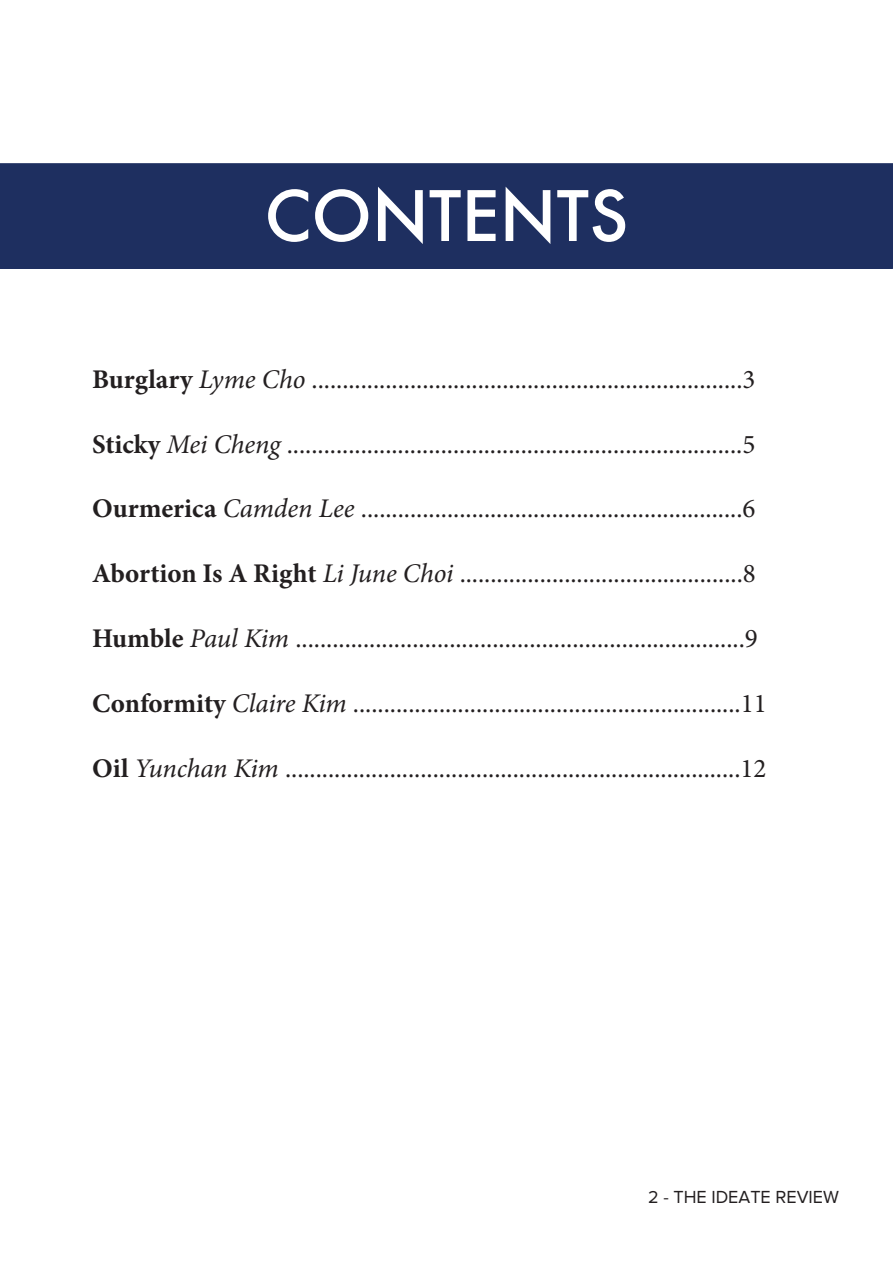
<style>
.page{position:relative;width:893px;height:1263px;background:#fff}
.page>*{position:absolute;margin:0;border:0;box-sizing:border-box;transform-origin:0 0}
.t1{font:500 67.5px "Futura";color:#fff}
.t2{font:27px "Minion Pro";color:#231f20}
.t3{font:18px "Proxima Nova";color:#231f20}
.s1{font-weight:700}
.s2{font-style:italic}
</style>
<div class="page">
<div style="left:1px;top:164px;width:891px;height:104px;background:#1e2f60"></div>
<div style="left:0;top:163px;width:893px;height:106px;border:2px solid #1e2f60"></div>
<p class="t1" style="left:265px;top:170px;width:365px">CONTENTS</p>
<p class="t2" style="left:92px;top:361px;width:665px"><span class="s1">Burglary</span> <span class="s2">Lyme Cho</span> ......................................................................3</p>
<p class="t2" style="left:92px;top:426px;width:665px"><span class="s1">Sticky</span> <span class="s2">Mei Cheng</span> ..........................................................................5</p>
<p class="t2" style="left:92px;top:491px;width:665px"><span class="s1">Ourmerica</span> <span class="s2">Camden Lee</span> ..............................................................6</p>
<p class="t2" style="left:92px;top:555px;width:665px"><span class="s1">Abortion Is A Right</span> <span class="s2">Li June Choi</span> ..............................................8</p>
<p class="t2" style="left:92px;top:620px;width:667px"><span class="s1">Humble</span> <span class="s2">Paul Kim</span> .........................................................................9</p>
<p class="t2" style="left:92px;top:685px;width:676px"><span class="s1">Conformity</span> <span class="s2">Claire Kim</span> ...............................................................11</p>
<p class="t2" style="left:92px;top:750px;width:676px"><span class="s1">Oil</span> <span class="s2">Yunchan Kim</span> ..........................................................................12</p>
<p class="t3" style="left:648px;top:1187px;width:192px">2 - THE IDEATE REVIEW</p>
</div>
